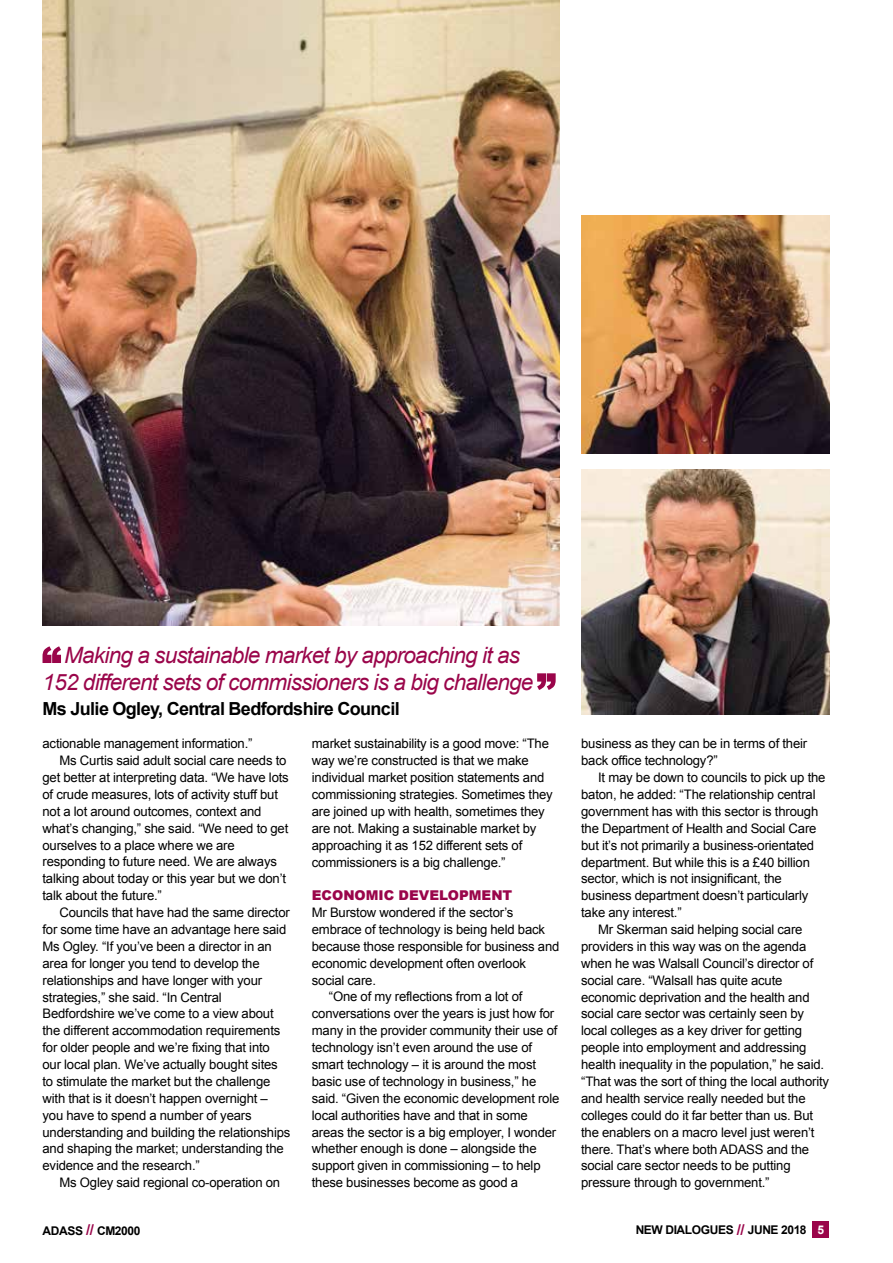
<style>
.page{position:relative;width:893px;height:1263px;background:#fff}
.page>*{position:absolute;margin:0;border:0;box-sizing:border-box;transform-origin:0 0}
.t1{font:italic 22.5px/27px "Arial";letter-spacing:-.035em;color:#9a054a;text-align:center}
.t2{font:700 18px "Arial";letter-spacing:-.035em;color:#000}
.t3{font:900 13.5px "Arial";color:#9a054a}
.t4{font:13.2px/17px "Arial";letter-spacing:-.015em;color:#000}
.t5{font:700 12px "Arial";letter-spacing:-.03em;color:#000}
.s1{font-size:15px;color:#9a054a}
.s2{color:#fff}
</style>
<div class="page">
<div style="left:812px;top:1221px;width:17px;height:17px;background:#9a054a"></div>
<svg style="left:43px;top:646px;width:18px;height:17px"></svg>
<svg style="left:537px;top:673px;width:19px;height:17px"></svg>
<img style="left:581px;top:215px;width:248px;height:238px">
<img style="left:581px;top:470px;width:248px;height:244px">
<img style="left:43px;top:0;width:517px;height:625px">
<h1 class="t1" style="left:43px;top:642px;width:492px">Making a sustainable market by approaching it as<br>152 different sets of commissioners is a big challenge</h1>
<h2 class="t2" style="left:43px;top:697px;width:359px">Ms Julie Ogley, Central Bedfordshire Council</h2>
<p class="t4" style="left:43px;top:735px;width:212px">actionable management information.”</p>
<p class="t4" style="left:60px;top:752px;width:228px">Ms Curtis said adult social care needs to</p>
<p class="t4" style="left:43px;top:769px;width:248px">get better at interpreting data. “We have lots</p>
<p class="t4" style="left:43px;top:786px;width:237px">of crude measures, lots of activity stuff but</p>
<p class="t4" style="left:43px;top:803px;width:221px">not a lot around outcomes, context and</p>
<p class="t4" style="left:43px;top:820px;width:247px">what’s changing,” she said. “We need to get</p>
<p class="t4" style="left:43px;top:837px;width:194px">ourselves to a place where we are</p>
<p class="t4" style="left:43px;top:853px;width:236px">responding to future need. We are always</p>
<p class="t4" style="left:43px;top:870px;width:245px">talking about today or this year but we don’t</p>
<p class="t4" style="left:43px;top:887px;width:121px">talk about the future.”</p>
<p class="t4" style="left:60px;top:904px;width:232px">Councils that have had the same director</p>
<p class="t4" style="left:43px;top:921px;width:245px">for some time have an advantage here said</p>
<p class="t4" style="left:43px;top:938px;width:231px">Ms Ogley. “If you’ve been a director in an</p>
<p class="t4" style="left:43px;top:955px;width:219px">area for longer you tend to develop the</p>
<p class="t4" style="left:43px;top:972px;width:221px">relationships and have longer with your</p>
<p class="t4" style="left:43px;top:988px;width:181px">strategies,” she said. “In Central</p>
<p class="t4" style="left:43px;top:1005px;width:233px">Bedfordshire we’ve come to a view about</p>
<p class="t4" style="left:43px;top:1022px;width:239px">the different accommodation requirements</p>
<p class="t4" style="left:43px;top:1039px;width:229px">for older people and we’re fixing that into</p>
<p class="t4" style="left:43px;top:1056px;width:237px">our local plan. We’ve actually bought sites</p>
<p class="t4" style="left:43px;top:1073px;width:229px">to stimulate the market but the challenge</p>
<p class="t4" style="left:43px;top:1090px;width:227px">with that is it doesn’t happen overnight –</p>
<p class="t4" style="left:43px;top:1107px;width:211px">you have to spend a number of years</p>
<p class="t4" style="left:43px;top:1123px;width:249px">understanding and building the relationships</p>
<p class="t4" style="left:43px;top:1140px;width:243px">and shaping the market; understanding the</p>
<p class="t4" style="left:43px;top:1157px;width:159px">evidence and the research.”</p>
<p class="t4" style="left:60px;top:1174px;width:222px">Ms Ogley said regional co-operation on</p>
<p class="t4" style="left:312px;top:735px;width:243px">market sustainability is a good move: “The way we’re constructed is that we make individual market position statements and commissioning strategies. Sometimes they are joined up with health, sometimes they are not. Making a sustainable market by approaching it as 152 different sets of commissioners is a big challenge.”</p>
<p class="t3" style="left:312px;top:885px;width:202px">ECONOMIC DEVELOPMENT</p>
<p class="t4" style="left:312px;top:904px;width:203px">Mr Burstow wondered if the sector’s</p>
<p class="t4" style="left:312px;top:921px;width:235px">embrace of technology is being held back</p>
<p class="t4" style="left:312px;top:938px;width:249px">because those responsible for business and</p>
<p class="t4" style="left:312px;top:955px;width:216px">economic development often overlook</p>
<p class="t4" style="left:312px;top:972px;width:66px">social care.</p>
<p class="t4" style="left:329px;top:988px;width:195px">“One of my reflections from a lot of</p>
<p class="t4" style="left:312px;top:1005px;width:244px">conversations over the years is just how for</p>
<p class="t4" style="left:312px;top:1022px;width:247px">many in the provider community their use of</p>
<p class="t4" style="left:312px;top:1039px;width:222px">technology isn’t even around the use of</p>
<p class="t4" style="left:312px;top:1056px;width:226px">smart technology – it is around the most</p>
<p class="t4" style="left:312px;top:1073px;width:226px">basic use of technology in business,” he</p>
<p class="t4" style="left:312px;top:1090px;width:249px">said. “Given the economic development role</p>
<p class="t4" style="left:312px;top:1107px;width:217px">local authorities have and that in some</p>
<p class="t4" style="left:312px;top:1123px;width:246px">areas the sector is a big employer, I wonder</p>
<p class="t4" style="left:312px;top:1140px;width:226px">whether enough is done – alongside the</p>
<p class="t4" style="left:312px;top:1157px;width:230px">support given in commissioning – to help</p>
<p class="t4" style="left:312px;top:1174px;width:208px">these businesses become as good a</p>
<p class="t4" style="left:581px;top:735px;width:228px">business as they can be in terms of their back office technology?”</p>
<p class="t4" style="left:598px;top:769px;width:229px">It may be down to councils to pick up the</p>
<p class="t4" style="left:581px;top:786px;width:236px">baton, he added: “The relationship central</p>
<p class="t4" style="left:581px;top:803px;width:239px">government has with this sector is through</p>
<p class="t4" style="left:581px;top:820px;width:237px">the Department of Health and Social Care</p>
<p class="t4" style="left:581px;top:837px;width:235px">but it’s not primarily a business-orientated</p>
<p class="t4" style="left:581px;top:853px;width:230px">department. But while this is a £40 billion</p>
<p class="t4" style="left:581px;top:870px;width:202px">sector, which is not insignificant, the</p>
<p class="t4" style="left:581px;top:887px;width:229px">business department doesn’t particularly</p>
<p class="t4" style="left:581px;top:904px;width:102px">take any interest.”</p>
<p class="t4" style="left:598px;top:921px;width:206px">Mr Skerman said helping social care</p>
<p class="t4" style="left:581px;top:938px;width:227px">providers in this way was on the agenda</p>
<p class="t4" style="left:581px;top:955px;width:234px">when he was Walsall Council’s director of</p>
<p class="t4" style="left:581px;top:972px;width:203px">social care. “Walsall has quite acute</p>
<p class="t4" style="left:581px;top:988px;width:230px">economic deprivation and the health and</p>
<p class="t4" style="left:581px;top:1005px;width:224px">social care sector was certainly seen by</p>
<p class="t4" style="left:581px;top:1022px;width:222px">local colleges as a key driver for getting</p>
<p class="t4" style="left:581px;top:1039px;width:227px">people into employment and addressing</p>
<p class="t4" style="left:581px;top:1056px;width:245px">health inequality in the population,” he said.</p>
<p class="t4" style="left:581px;top:1073px;width:249px">“That was the sort of thing the local authority</p>
<p class="t4" style="left:581px;top:1090px;width:226px">and health service really needed but the</p>
<p class="t4" style="left:581px;top:1107px;width:234px">colleges could do it far better than us. But</p>
<p class="t4" style="left:581px;top:1124px;width:235px">the enablers on a macro level just weren’t</p>
<p class="t4" style="left:581px;top:1140px;width:230px">there. That’s where both ADASS and the</p>
<p class="t4" style="left:581px;top:1157px;width:211px">social care sector needs to be putting</p>
<p class="t4" style="left:581px;top:1174px;width:190px">pressure through to government.”</p>
<p class="t5" style="left:43px;top:1222px;width:100px">ADASS <span class="s1">//</span> CM2000</p>
<p class="t5" style="left:636px;top:1222px;width:190px">NEW DIALOGUES <span class="s1">//</span> JUNE 2018 <span class="s2">5</span></p>
</div>
